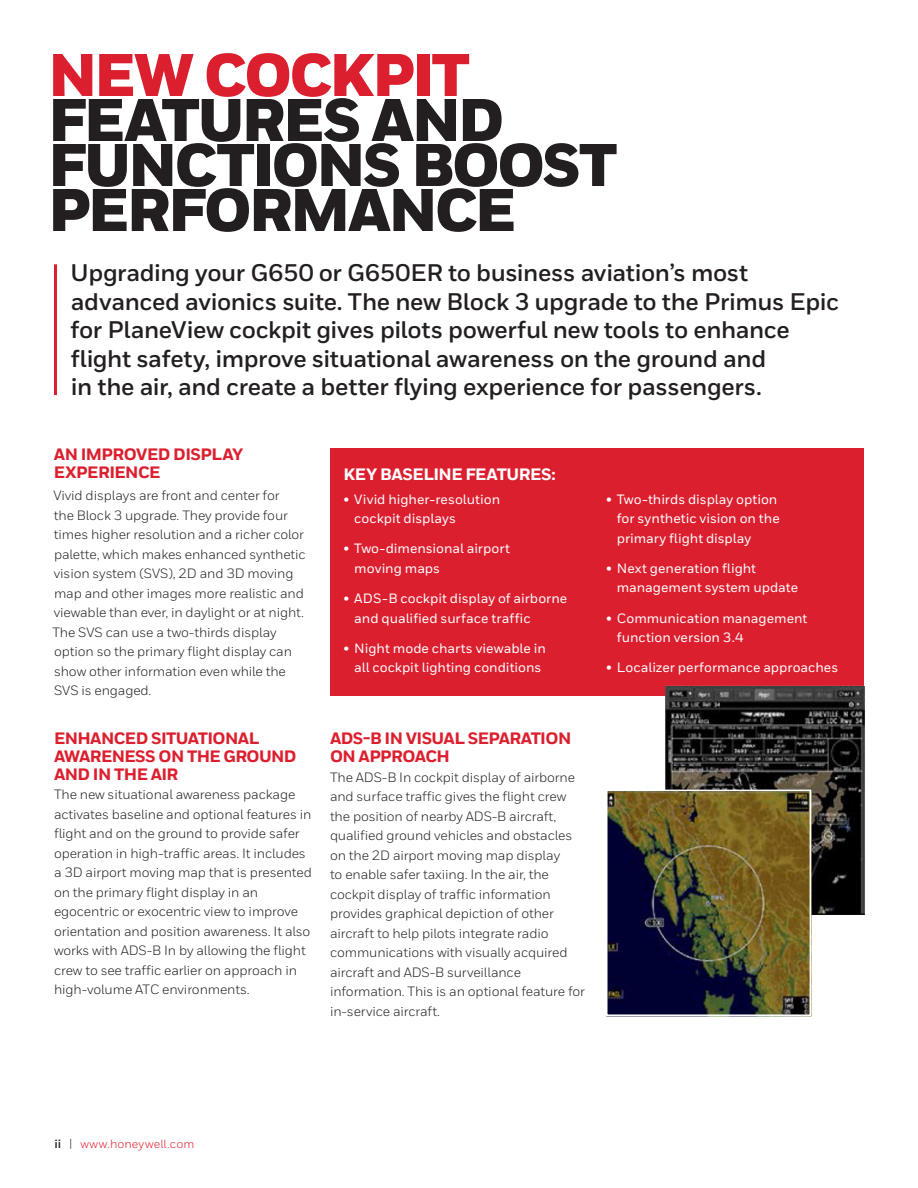
<style>
.page{position:relative;width:918px;height:1188px;background:#fff}
.page>*{position:absolute;margin:0;border:0;box-sizing:border-box;transform-origin:0 0}
.Title_40_30__T{font:900 60px/45px "Honeywell Sans";letter-spacing:-.045em;color:#231f20}
.Intro_Body{font:700 24px/28.5px "Honeywell Sans";letter-spacing:-.015em;color:#231f20}
.Table__Header{font:800 16.5px/18px "Honeywell Sans";letter-spacing:-.035em;color:#dc1f2e}
.Heading_2__11_12{font:800 16.5px/18px "Honeywell Sans";letter-spacing:-.03em;color:#dc1f2e}
.Red_Sidebar__Heading{font:800 16.5px "Honeywell Sans";letter-spacing:-.025em;color:#fff}
.Table__Header-2{font:13.5px/19.5px "Honeywell Sans";letter-spacing:-.01em;color:#231f20}
.t1{font:500 13.5px/19.5px "Honeywell Sans";color:#fff}
.MASTER__Header_Foote{font:12px "Honeywell Sans";letter-spacing:.01em;color:#dc1f2e}
.s1{color:#dc1f2e}
.s2{font-weight:700;color:#231f20}
.s3{color:#231f20}
</style>
<div class="page">
<div style="left:330px;top:448px;width:534px;height:248px;background:#dc1f2e"></div>
<hr style="left:54px;top:264px;width:3px;height:131px;background:#dc1f2e">
<img style="left:665px;top:685px;width:200px;height:230px">
<img style="left:606px;top:761px;width:245px;height:256px">
<div style="left:606px;top:790px;width:205px;height:226px;border:2px solid #fff"></div>
<p class="Title_40_30__T" style="left:48px;top:55px;width:571px"><span class="s1">NEW COCKPIT<br></span>FEATURES AND<br>FUNCTIONS BOOST<br>PERFORMANCE</p>
<p class="Intro_Body" style="left:70px;top:259px;width:770px">Upgrading your G650 or G650ER to business aviation’s most advanced avionics suite. The new Block 3 upgrade to the Primus Epic for PlaneView cockpit gives pilots powerful new tools to enhance flight safety, improve situational awareness on the ground and<br>in the air, and create a better flying experience for passengers.</p>
<p class="Heading_2__11_12" style="left:54px;top:446px;width:191px">AN IMPROVED DISPLAY<br>EXPERIENCE</p>
<p class="Table__Header-2" style="left:52px;top:486px;width:255px">Vivid displays are front and center for<br>the Block 3 upgrade. They provide four times higher resolution and a richer color palette, which makes enhanced synthetic vision system (SVS), 2D and 3D moving map and other images more realistic and viewable than ever, in daylight or at night.<br>The SVS can use a two-thirds display option so the primary flight display can show other information even while the SVS is engaged.</p>
<p class="Table__Header" style="left:54px;top:729px;width:244px">ENHANCED SITUATIONAL<br>AWARENESS ON THE GROUND<br>AND IN THE AIR</p>
<p class="Table__Header-2" style="left:54px;top:785px;width:259px">The new situational awareness package activates baseline and optional features in flight and on the ground to provide safer operation in high-traffic areas. It includes a 3D airport moving map that is presented on the primary flight display in an egocentric or exocentric view to improve orientation and position awareness. It also works with ADS-B In by allowing the flight crew to see traffic earlier on approach in high-volume ATC environments.</p>
<p class="Red_Sidebar__Heading" style="left:343px;top:464px;width:214px">KEY BASELINE FEATURES:</p>
<p class="t1" style="left:354px;top:489px;width:147px;text-indent:-11px">• Vivid higher-resolution cockpit displays</p>
<p class="t1" style="left:354px;top:539px;width:157px;text-indent:-11px">• Two-dimensional airport moving maps</p>
<p class="t1" style="left:354px;top:589px;width:214px;text-indent:-11px">• ADS-B cockpit display of airborne and qualified surface traffic</p>
<p class="t1" style="left:344px;top:639px;width:204px;text-align:center">• Night mode charts viewable in all cockpit lighting conditions</p>
<p class="Table__Header" style="left:330px;top:730px;width:243px">ADS-B IN VISUAL SEPARATION<br>ON APPROACH</p>
<p class="Table__Header-2" style="left:330px;top:767px;width:256px">The ADS-B In cockpit display of airborne and surface traffic gives the flight crew the position of nearby ADS-B aircraft, qualified ground vehicles and obstacles on the 2D airport moving map display<br>to enable safer taxiing. In the air, the cockpit display of traffic information provides graphical depiction of other aircraft to help pilots integrate radio communications with visually acquired aircraft and ADS-B surveillance information. This is an optional feature for in-service aircraft.</p>
<p class="t1" style="left:617px;top:489px;width:164px;text-indent:-11px">• Two-thirds display option for synthetic vision on the primary flight display</p>
<p class="t1" style="left:617px;top:559px;width:183px;text-indent:-11px">• Next generation flight management system update</p>
<p class="t1" style="left:617px;top:608px;width:192px;text-indent:-11px">• Communication management function version 3.4</p>
<p class="t1" style="left:606px;top:658px;width:234px">• Localizer performance approaches</p>
<p class="MASTER__Header_Foote" style="left:54px;top:1136px;width:141px"><span class="s2">ii</span> <span class="s3">|</span> www.honeywell.com</p>
</div>
